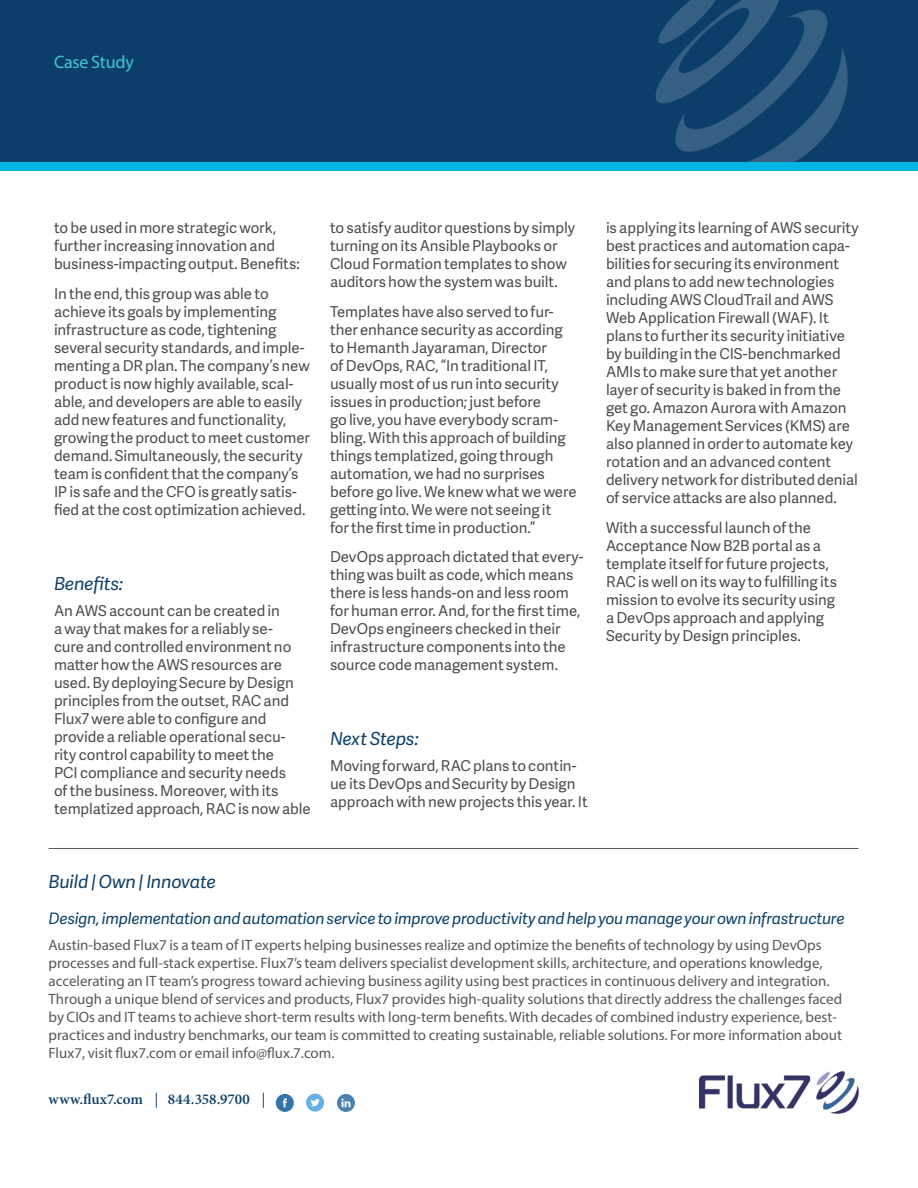
<style>
.page{position:relative;width:918px;height:1188px;background:#fff}
.page>*{position:absolute;margin:0;border:0;box-sizing:border-box;transform-origin:0 0}
.subhead{font:italic 18px "Adelle Sans";letter-spacing:-.015em;color:#0b3f69}
.product_title{font:18px "Myriad Pro";letter-spacing:-.01em;color:#42c3dc}
.subhead-2{font:italic 15.75px "Adelle Sans";letter-spacing:-.015em;color:#0b3f69}
.body_2017{font:15px/18px "Adelle Sans";letter-spacing:-.005em;color:#4b4c4d}
.footer_text{font:15px/18px "Myriad Pro";color:#57585a}
.body_large{font:600 15px "Minion Pro";color:#0b3f69}
.s1{font-family:"Myriad Pro";font-weight:400}
</style>
<div class="page">
<div style="left:0;top:0;width:918px;height:162px;background:#0b3f69"></div>
<svg style="left:655px;top:0;width:193px;height:162px"></svg>
<div style="left:210px;top:162px;width:93px;height:9px;background:#00b5e2"></div>
<div style="left:7px;top:162px;width:62px;height:9px;background:#00b5e2"></div>
<div style="left:0;top:162px;width:21px;height:9px;background:#00b5e2"></div>
<div style="left:63px;top:162px;width:16px;height:9px;background:#00b5e2"></div>
<div style="left:275px;top:162px;width:93px;height:9px;background:#00b5e2"></div>
<div style="left:387px;top:162px;width:94px;height:9px;background:#00b5e2"></div>
<div style="left:539px;top:162px;width:93px;height:9px;background:#00b5e2"></div>
<div style="left:838px;top:162px;width:80px;height:9px;background:#00b5e2"></div>
<div style="left:759px;top:162px;width:93px;height:9px;background:#00b5e2"></div>
<div style="left:609px;top:162px;width:74px;height:9px;background:#00b5e2"></div>
<div style="left:79px;top:162px;width:20px;height:9px;background:#00b5e2"></div>
<div style="left:683px;top:162px;width:62px;height:9px;background:#00b5e2"></div>
<div style="left:98px;top:162px;width:115px;height:9px;background:#00b5e2"></div>
<div style="left:473px;top:162px;width:43px;height:9px;background:#00b5e2"></div>
<div style="left:356px;top:162px;width:94px;height:9px;background:#00b5e2"></div>
<div style="left:743px;top:162px;width:18px;height:9px;background:#00b5e2"></div>
<div style="left:516px;top:162px;width:25px;height:9px;background:#00b5e2"></div>
<hr style="left:49px;top:848px;width:810px;height:1px;background:#57585a">
<img style="left:700px;top:1071px;width:159px;height:43px">
<svg style="left:276px;top:1094px;width:18px;height:18px"></svg>
<svg style="left:306px;top:1094px;width:18px;height:18px"></svg>
<svg style="left:337px;top:1094px;width:18px;height:18px"></svg>
<p class="product_title" style="left:54px;top:50px;width:81px">Case Study</p>
<p class="body_2017" style="left:54px;top:219px;width:247px">to be used in more strategic work, further increasing innovation and business-impacting output. Benefits:</p>
<p class="body_2017" style="left:54px;top:284px;width:258px">In the end, this group was able to achieve its goals by implementing infrastructure as code, tightening several security standards, and imple&shy;menting a DR plan. The company’s new product is now highly available, scal&shy;able, and developers are able to easily add new features and functionality, growing the product to meet customer demand. Simultaneously, the security team is confident that the company’s IP is safe and the CFO is greatly satis&shy;fied at the cost optimization achieved.</p>
<p class="subhead" style="left:54px;top:571px;width:71px">Benefits:</p>
<p class="body_2017" style="left:54px;top:601px;width:258px">An AWS account can be created in<br>a way that makes for a reliably se-<br>cure and controlled environment no matter how the AWS resources are used. By deploying Secure by Design principles from the outset, RAC and Flux7 were able to configure and provide a reliable operational secu&shy;rity control capability to meet the<br>PCI compliance and security needs<br>of the business. Moreover, with its templatized approach, RAC is now able</p>
<p class="body_2017" style="left:330px;top:219px;width:247px">to satisfy auditor questions by simply turning on its Ansible Playbooks or Cloud Formation templates to show auditors how the system was built.</p>
<p class="body_2017" style="left:330px;top:302px;width:248px">Templates have also served to fur&shy;ther enhance security as according to Hemanth Jayaraman, Director<br>of DevOps, RAC, “In traditional IT, usually most of us run into security issues in production; just before<br>go live, you have everybody scram&shy;bling. With this approach of building things templatized, going through automation, we had no surprises before go live. We knew what we were getting into. We were not seeing it<br>for the first time in production.”</p>
<p class="body_2017" style="left:330px;top:547px;width:255px">DevOps approach dictated that every&shy;thing was built as code, which means there is less hands-on and less room for human error. And, for the first time, DevOps engineers checked in their infrastructure components into the source code management system.</p>
<p class="body_2017" style="left:606px;top:219px;width:254px">is applying its learning of AWS security best practices and automation capa&shy;bilities for securing its environment and plans to add new technologies including AWS CloudTrail and AWS Web Application Firewall (WAF). It plans to further its security initiative by building in the CIS-benchmarked AMIs to make sure that yet another layer of security is baked in from the get go. Amazon Aurora with Amazon Key Management Services (KMS) are also planned in order to automate key rotation and an advanced content delivery network for distributed denial of service attacks are also planned.</p>
<p class="body_2017" style="left:606px;top:518px;width:233px">With a successful launch of the Acceptance Now B2B portal as a template itself for future projects, RAC is well on its way to fulfilling its mission to evolve its security using a DevOps approach and applying Security by Design principles.</p>
<p class="subhead" style="left:330px;top:726px;width:90px">Next Steps:</p>
<p class="body_2017" style="left:330px;top:757px;width:259px">Moving forward, RAC plans to contin&shy;ue its DevOps and Security by Design approach with new projects this year. It</p>
<p class="subhead" style="left:49px;top:869px;width:169px">Build | Own | Innovate</p>
<p class="subhead-2" style="left:49px;top:907px;width:797px">Design, implementation and automation service to improve productivity and help you manage your own infrastructure</p>
<p class="footer_text" style="left:49px;top:936px;width:795px">Austin-based Flux7 is a team of IT experts helping businesses realize and optimize the benefits of technology by using DevOps processes and full-stack expertise. Flux7’s team delivers specialist development skills, architecture, and operations knowledge, accelerating an IT team’s progress toward achieving business agility using best practices in continuous delivery and integration.<br>Through a unique blend of services and products, Flux7 provides high-quality solutions that directly address the challenges faced by CIOs and IT teams to achieve short-term results with long-term benefits. With decades of combined industry experience, best&shy;practices and industry benchmarks, our team is committed to creating sustainable, reliable solutions. For more information about Flux7, visit flux7.com or email info@flux.7.com.</p>
<p class="body_large" style="left:49px;top:1089px;width:218px">www.flux7.com <span class="s1">|</span> 844.358.9700 <span class="s1">|</span></p>
</div>
